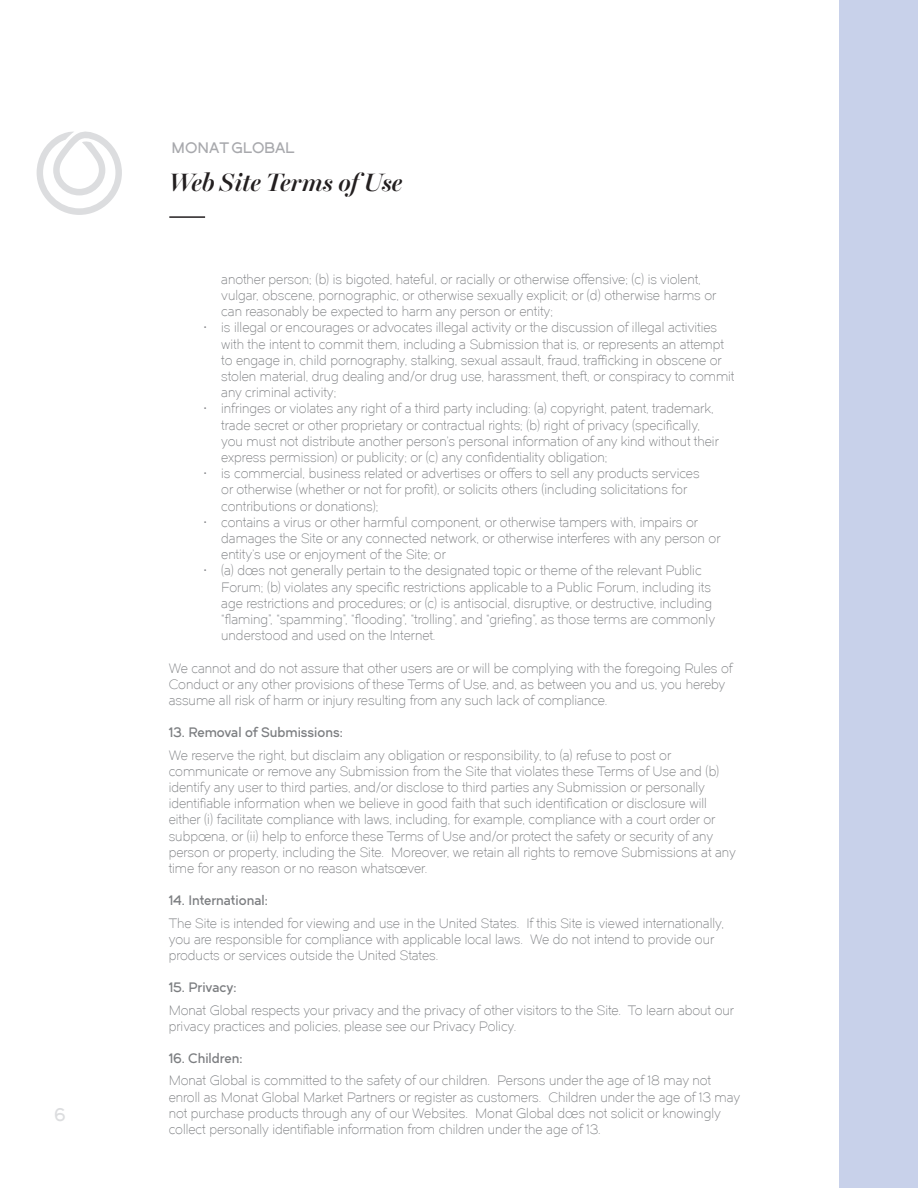
<style>
.page{position:relative;width:918px;height:1188px;background:#fff}
.page>*{position:absolute;margin:0;border:0;box-sizing:border-box;transform-origin:0 0}
.t1{font:italic 600 25.2px "Miller Banner";color:#231f20}
.t2{font:18px "Dual 600";color:#dcdddf}
.t3{font:15px "Dual 600";color:#a8a9ad}
.t4{font:13.5px/16.2px "Dual 300";color:#7c7e81}
.t5{font:13.5px "Dual 600";color:#7c7e81}
</style>
<div class="page">
<hr style="left:169px;top:216px;width:36px;height:2px;background:#231f20">
<div style="left:839px;top:0;width:79px;height:1188px;background:#c8d1ea"></div>
<svg style="left:37px;top:131px;width:85px;height:84px"></svg>
<h2 class="t2" style="left:54px;top:1103px;width:13px">6</h2>
<p class="t3" style="left:171px;top:138px;width:125px">MONAT GLOBAL</p>
<h1 class="t1" style="left:169px;top:168px;width:234px">Web Site Terms of Use</h1>
<p class="t4" style="left:221px;top:271px;width:497px">another person; (b) is bigoted, hateful, or racially or otherwise offensive; (c) is violent, vulgar, obscene, pornographic, or otherwise sexually explicit; or (d) otherwise harms or can reasonably be expected to harm any person or entity;</p>
<p class="t4" style="left:221px;top:320px;width:515px;text-indent:-18px">• is illegal or encourages or advocates illegal activity or the discussion of illegal activities with the intent to commit them, including a Submission that is, or represents an attempt to engage in, child pornography, stalking, sexual assault, fraud, trafficking in obscene or stolen material, drug dealing and/or drug use, harassment, theft, or conspiracy to commit any criminal activity;</p>
<p class="t4" style="left:221px;top:401px;width:499px;text-indent:-18px">• infringes or violates any right of a third party including: (a) copyright, patent, trademark, trade secret or other proprietary or contractual rights; (b) right of privacy (specifically, you must not distribute another person’s personal information of any kind without their express permission) or publicity; or (c) any confidentiality obligation;</p>
<p class="t4" style="left:221px;top:466px;width:480px;text-indent:-18px">• is commercial, business related or advertises or offers to sell any products services or otherwise (whether or not for profit), or solicits others (including solicitations for contributions or donations);</p>
<p class="t4" style="left:221px;top:514px;width:501px;text-indent:-18px">• contains a virus or other harmful component, or otherwise tampers with, impairs or damages the Site or any connected network, or otherwise interferes with any person or entity’s use or enjoyment of the Site; or</p>
<p class="t4" style="left:221px;top:563px;width:495px;text-indent:-18px">• (a) does not generally pertain to the designated topic or theme of the relevant Public Forum; (b) violates any specific restrictions applicable to a Public Forum, including its age restrictions and procedures; or (c) is antisocial, disruptive, or destructive, including “flaming”, “spamming”, “flooding”, “trolling”, and “griefing”, as those terms are commonly understood and used on the Internet.</p>
<p class="t4" style="left:169px;top:660px;width:565px">We cannot and do not assure that other users are or will be complying with the foregoing Rules of<br>Conduct or any other provisions of these Terms of Use, and, as between you and us, you hereby assume all risk of harm or injury resulting from any such lack of compliance.</p>
<p class="t5" style="left:169px;top:724px;width:176px">13. Removal of Submissions:</p>
<p class="t4" style="left:169px;top:747px;width:569px">We reserve the right, but disclaim any obligation or responsibility, to (a) refuse to post or communicate or remove any Submission from the Site that violates these Terms of Use and (b) identify any user to third parties, and/or disclose to third parties any Submission or personally identifiable information when we believe in good faith that such identification or disclosure will either (i) facilitate compliance with laws, including, for example, compliance with a court order or subpoena, or (ii) help to enforce these Terms of Use and/or protect the safety or security of any person or property, including the Site. Moreover, we retain all rights to remove Submissions at any time for any reason or no reason whatsoever.</p>
<p class="t5" style="left:169px;top:892px;width:101px">14. International:</p>
<p class="t4" style="left:169px;top:915px;width:557px">The Site is intended for viewing and use in the United States. If this Site is viewed internationally, you are responsible for compliance with applicable local laws. We do not intend to provide our products or services outside the United States.</p>
<p class="t5" style="left:169px;top:979px;width:69px">15. Privacy:</p>
<p class="t4" style="left:169px;top:1002px;width:567px">Monat Global respects your privacy and the privacy of other visitors to the Site. To learn about our privacy practices and policies, please see our Privacy Policy.</p>
<p class="t5" style="left:169px;top:1050px;width:75px">16. Children:</p>
<p class="t4" style="left:169px;top:1073px;width:573px">Monat Global is committed to the safety of our children. Persons under the age of 18 may not enroll as Monat Global Market Partners or register as customers. Children under the age of 13 may not purchase products through any of our Websites. Monat Global does not solicit or knowingly collect personally identifiable information from children under the age of 13.</p>
</div>
